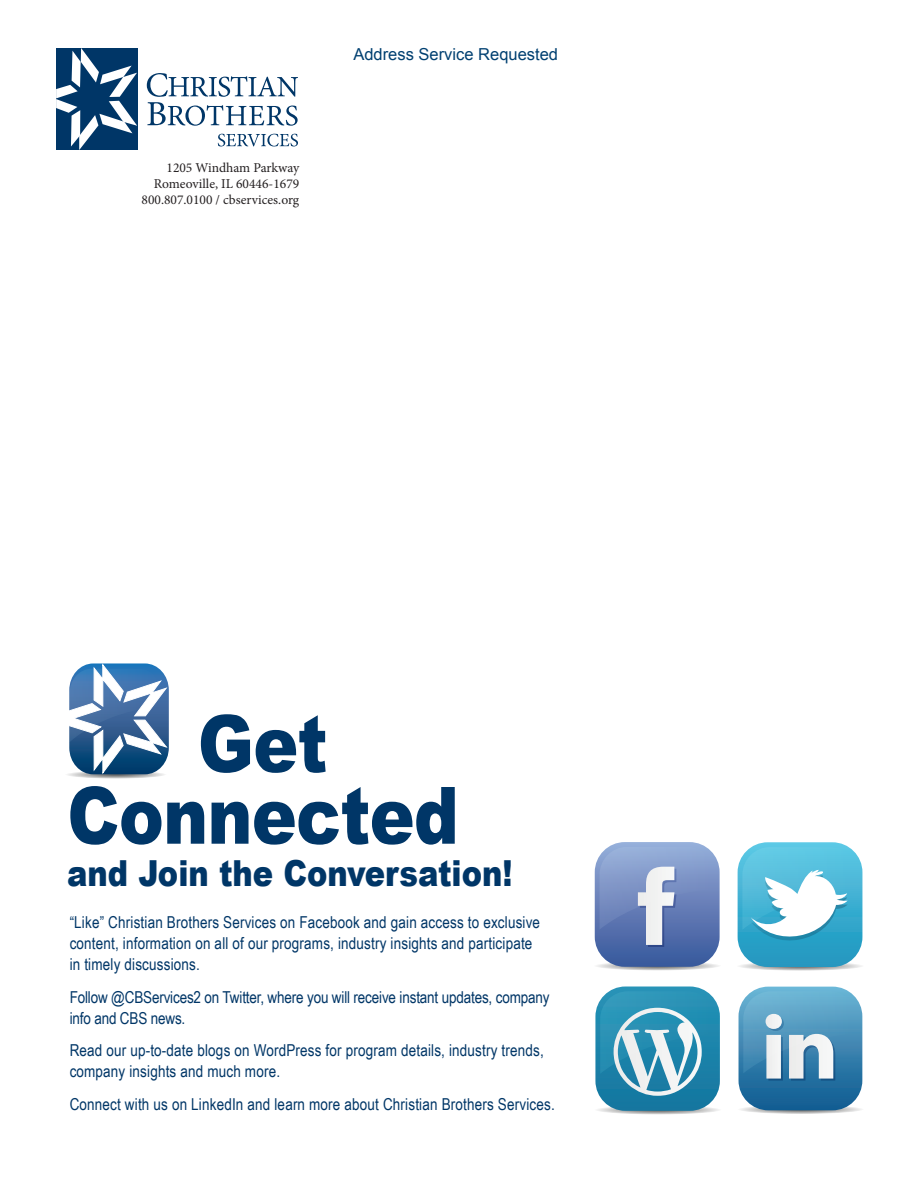
<style>
.page{position:relative;width:920px;height:1190px;background:#fff}
.page>*{position:absolute;margin:0;border:0;box-sizing:border-box;transform-origin:0 0}
.t1{font:900 79.2px/71.7px "Arial";letter-spacing:-.01em;color:#003667;text-align:center;scale:.85 1}
.t2{font:900 35.85px "Arial";color:#003667;scale:.85 1}
.t3{font:16.5px/21px "Arial Narrow";letter-spacing:.01em;color:#003667}
.t4{font:16.5px/21px "Arial Narrow";letter-spacing:-.01em;color:#003667}
.t5{font:16.5px "Arial";color:#004071}
.t6{font:13.5px/16.2px "Minion Pro";color:#231f20;text-align:right}
</style>
<div class="page">
<svg style="left:56px;top:48px;width:81px;height:102px"></svg>
<svg style="left:147px;top:73px;width:151px;height:53px"></svg>
<svg style="left:218px;top:134px;width:80px;height:12px"></svg>
<svg style="left:594px;top:842px;width:126px;height:129px;background:#8397c4"></svg>
<svg style="left:738px;top:987px;width:125px;height:127px;background:#679fc0"></svg>
<svg style="left:595px;top:986px;width:125px;height:129px"></svg>
<svg style="left:67px;top:663px;width:102px;height:116px"></svg>
<div style="left:66px;top:715px;width:7px;height:6px;background:#fff"></div>
<svg style="left:737px;top:842px;width:126px;height:129px"></svg>
<p class="t6" style="left:141px;top:160px;width:159px">1205 Windham Parkway<br>Romeoville, IL 60446-1679<br>800.807.0100 / cbservices.org</p>
<p class="t5" style="left:353px;top:43px;width:206px">Address Service Requested</p>
<h1 class="t1" style="left:67px;top:705px;width:462px">Get<br>Connected</h1>
<h2 class="t2" style="left:67px;top:847px;width:525px">and Join the Conversation!</h2>
<p class="t3" style="left:70px;top:911px;width:471px">“Like” Christian Brothers Services on Facebook and gain access to exclusive content, information on all of our programs, industry insights and participate in timely discussions.</p>
<p class="t4" style="left:70px;top:986px;width:481px">Follow @CBServices2 on Twitter, where you will receive instant updates, company info and CBS news.</p>
<p class="t3" style="left:70px;top:1039px;width:475px">Read our up-to-date blogs on WordPress for program details, industry trends, company insights and much more.</p>
<p class="t3" style="left:70px;top:1093px;width:486px">Connect with us on LinkedIn and learn more about Christian Brothers Services.</p>
</div>
